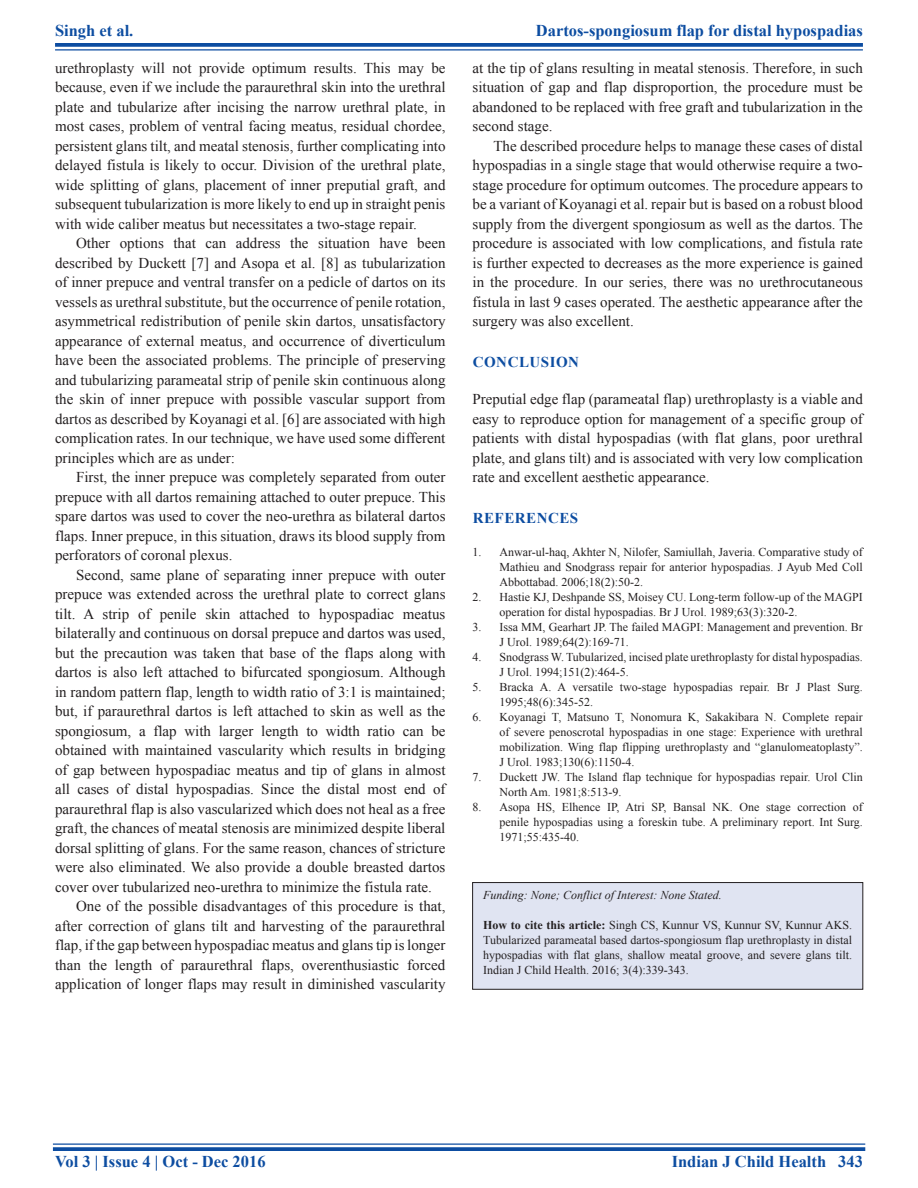
<style>
.page{position:relative;width:918px;height:1188px;background:#fff}
.page>*{position:absolute;margin:0;border:0;box-sizing:border-box;transform-origin:0 0}
.t1{font:700 16.5px "Times New Roman";color:#0d4da1}
.TX{font:15px/19.5px "Times New Roman";color:#231f20;text-align:justify}
.TXFL{font:15px/19.5px "Times New Roman";color:#231f20;text-align:justify}
.t2{font:700 15px "Times New Roman";letter-spacing:.035em;color:#0d4da1}
.REF{font:12px/15px "Times New Roman";color:#231f20}
.SRC{font:12px/15px "Times New Roman";color:#231f20;text-align:justify}
.SRC-2{font:italic 12px "Times New Roman";color:#231f20}
.s1{font-weight:700}
</style>
<div class="page">
<hr style="left:53px;top:1143px;width:812px;height:2px;background:#0d4da1">
<svg style="left:53px;top:1147px;width:812px;height:4px;background:#1b57a6"></svg>
<svg style="left:55px;top:43px;width:808px;height:4px;background:#1b57a6"></svg>
<hr style="left:55px;top:49px;width:808px;height:2px;background:#0d4da1">
<div style="left:473px;top:883px;width:390px;height:106px;background:#e0e4f2"></div>
<div style="left:473px;top:882px;width:390px;height:107px;border:1px solid #231f20"></div>
<p class="t1" style="left:55px;top:18px;width:80px">Singh et al.</p>
<p class="t1" style="left:536px;top:18px;width:329px">Dartos-spongiosum flap for distal hypospadias</p>
<p class="TXFL" style="left:55px;top:58px;width:392px">urethroplasty will not provide optimum results. This may be because, even if we include the paraurethral skin into the urethral plate and tubularize after incising the narrow urethral plate, in most cases, problem of ventral facing meatus, residual chordee, persistent glans tilt, and meatal stenosis, further complicating into delayed fistula is likely to occur. Division of the urethral plate, wide splitting of glans, placement of inner preputial graft, and subsequent tubularization is more likely to end up in straight penis with wide caliber meatus but necessitates a two-stage repair.</p>
<p class="TX" style="left:55px;top:233px;width:392px;text-indent:21px">Other options that can address the situation have been described by Duckett [7] and Asopa et al. [8] as tubularization of inner prepuce and ventral transfer on a pedicle of dartos on its vessels as urethral substitute, but the occurrence of penile rotation, asymmetrical redistribution of penile skin dartos, unsatisfactory appearance of external meatus, and occurrence of diverticulum have been the associated problems. The principle of preserving and tubularizing parameatal strip of penile skin continuous along the skin of inner prepuce with possible vascular support from dartos as described by Koyanagi et al. [6] are associated with high complication rates. In our technique, we have used some different principles which are as under:</p>
<p class="TX" style="left:55px;top:467px;width:392px;text-indent:21px">First, the inner prepuce was completely separated from outer prepuce with all dartos remaining attached to outer prepuce. This spare dartos was used to cover the neo-urethra as bilateral dartos flaps. Inner prepuce, in this situation, draws its blood supply from perforators of coronal plexus.</p>
<p class="TX" style="left:55px;top:565px;width:392px;text-indent:21px">Second, same plane of separating inner prepuce with outer prepuce was extended across the urethral plate to correct glans tilt. A strip of penile skin attached to hypospadiac meatus bilaterally and continuous on dorsal prepuce and dartos was used, but the precaution was taken that base of the flaps along with dartos is also left attached to bifurcated spongiosum. Although in random pattern flap, length to width ratio of 3:1 is maintained; but, if paraurethral dartos is left attached to skin as well as the spongiosum, a flap with larger length to width ratio can be obtained with maintained vascularity which results in bridging of gap between hypospadiac meatus and tip of glans in almost all cases of distal hypospadias. Since the distal most end of paraurethral flap is also vascularized which does not heal as a free graft, the chances of meatal stenosis are minimized despite liberal dorsal splitting of glans. For the same reason, chances of stricture were also eliminated. We also provide a double breasted dartos cover over tubularized neo-urethra to minimize the fistula rate.</p>
<p class="TX" style="left:55px;top:896px;width:392px;text-indent:21px">One of the possible disadvantages of this procedure is that, after correction of glans tilt and harvesting of the paraurethral flap, if the gap between hypospadiac meatus and glans tip is longer than the length of paraurethral flaps, overenthusiastic forced application of longer flaps may result in diminished vascularity</p>
<p class="TX" style="left:472px;top:58px;width:392px">at the tip of glans resulting in meatal stenosis. Therefore, in such situation of gap and flap disproportion, the procedure must be abandoned to be replaced with free graft and tubularization in the second stage.</p>
<p class="TX" style="left:472px;top:136px;width:392px;text-indent:21px">The described procedure helps to manage these cases of distal hypospadias in a single stage that would otherwise require a two&shy;stage procedure for optimum outcomes. The procedure appears to be a variant of Koyanagi et al. repair but is based on a robust blood supply from the divergent spongiosum as well as the dartos. The procedure is associated with low complications, and fistula rate is further expected to decreases as the more experience is gained in the procedure. In our series, there was no urethrocutaneous fistula in last 9 cases operated. The aesthetic appearance after the surgery was also excellent.</p>
<h1 class="t2" style="left:473px;top:351px;width:108px">CONCLUSION</h1>
<p class="TXFL" style="left:472px;top:389px;width:392px">Preputial edge flap (parameatal flap) urethroplasty is a viable and easy to reproduce option for management of a specific group of patients with distal hypospadias (with flat glans, poor urethral plate, and glans tilt) and is associated with very low complication rate and excellent aesthetic appearance.</p>
<h1 class="t2" style="left:473px;top:507px;width:107px">REFERENCES</h1>
<p class="REF" style="left:500px;top:544px;width:365px;text-align:justify;text-indent:-27px">1. Anwar-ul-haq, Akhter N, Nilofer, Samiullah, Javeria. Comparative study of Mathieu and Snodgrass repair for anterior hypospadias. J Ayub Med Coll Abbottabad. 2006;18(2):50-2.</p>
<p class="REF" style="left:500px;top:589px;width:365px;text-indent:-27px">2. Hastie KJ, Deshpande SS, Moisey CU. Long-term follow-up of the MAGPI operation for distal hypospadias. Br J Urol. 1989;63(3):320-2.</p>
<p class="REF" style="left:500px;top:619px;width:365px;text-indent:-27px">3. Issa MM, Gearhart JP. The failed MAGPI: Management and prevention. Br<br>J Urol. 1989;64(2):169-71.</p>
<p class="REF" style="left:500px;top:649px;width:365px;text-indent:-27px">4. Snodgrass W. Tubularized, incised plate urethroplasty for distal hypospadias.<br>J Urol. 1994;151(2):464-5.</p>
<p class="REF" style="left:500px;top:679px;width:365px;text-indent:-27px">5. Bracka A. A versatile two-stage hypospadias repair. Br J Plast Surg.<br>1995;48(6):345-52.</p>
<p class="REF" style="left:500px;top:709px;width:365px;text-align:justify;text-indent:-27px">6. Koyanagi T, Matsuno T, Nonomura K, Sakakibara N. Complete repair of severe penoscrotal hypospadias in one stage: Experience with urethral mobilization. Wing flap flipping urethroplasty and “glanulomeatoplasty”.<br>J Urol. 1983;130(6):1150-4.</p>
<p class="REF" style="left:500px;top:769px;width:365px;text-indent:-27px">7. Duckett JW. The Island flap technique for hypospadias repair. Urol Clin<br>North Am. 1981;8:513-9.</p>
<p class="REF" style="left:500px;top:799px;width:365px;text-align:justify;text-indent:-27px">8. Asopa HS, Elhence IP, Atri SP, Bansal NK. One stage correction of penile hypospadias using a foreskin tube. A preliminary report. Int Surg.<br>1971;55:435-40.</p>
<p class="SRC-2" style="left:483px;top:887px;width:240px">Funding: None; Conflict of Interest: None Stated.</p>
<p class="SRC" style="left:483px;top:917px;width:371px"><span class="s1">How to cite this article:</span> Singh CS, Kunnur VS, Kunnur SV, Kunnur AKS.<br>Tubularized parameatal based dartos-spongiosum flap urethroplasty in distal hypospadias with flat glans, shallow meatal groove, and severe glans tilt.<br>Indian J Child Health. 2016; 3(4):339-343.</p>
<p class="t1" style="left:55px;top:1150px;width:212px">Vol 3 | Issue 4 | Oct - Dec 2016</p>
<p class="t1" style="left:672px;top:1150px;width:193px">Indian J Child Health 343</p>
</div>
